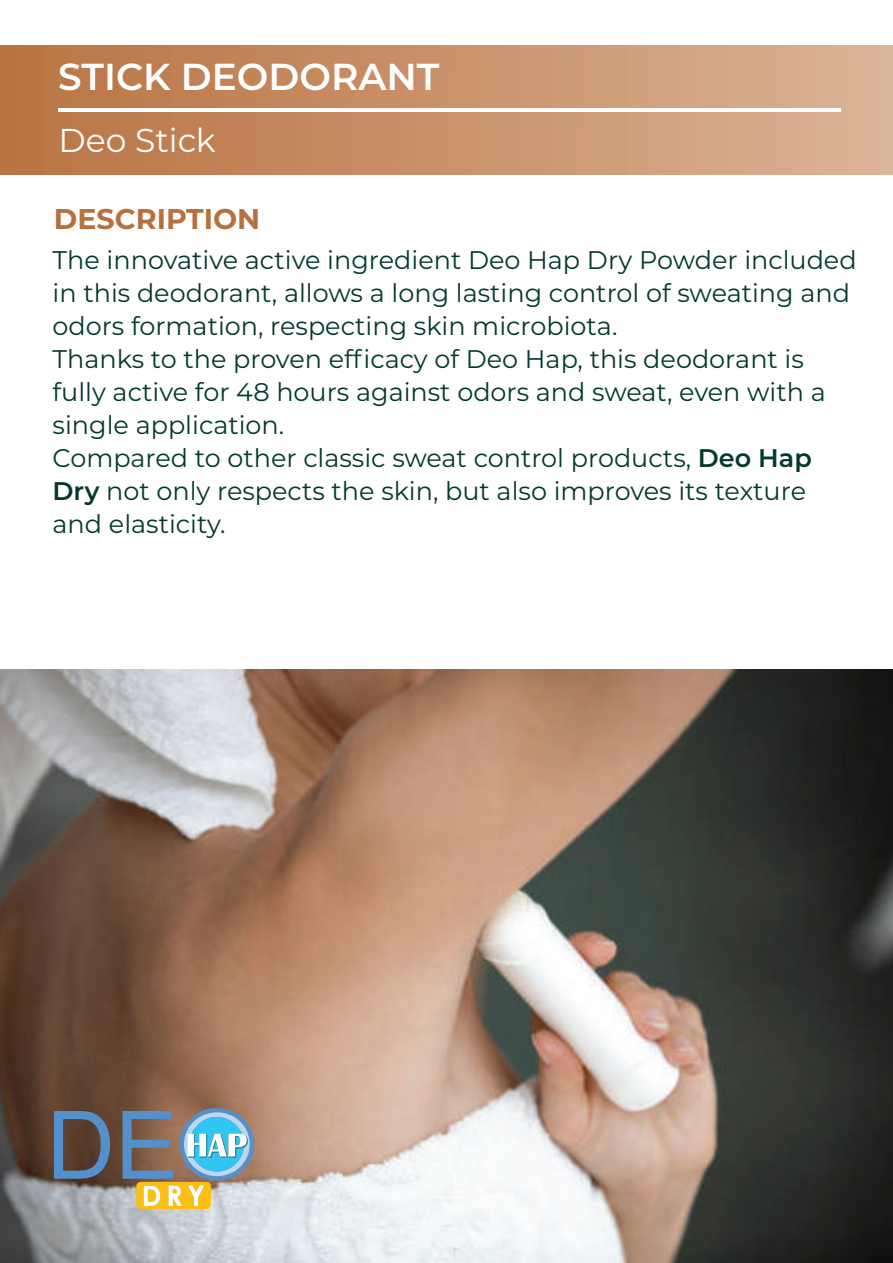
<style>
.page{position:relative;width:893px;height:1263px;background:#fff}
.page>*{position:absolute;margin:0;border:0;box-sizing:border-box;transform-origin:0 0}
.t1{font:600 37.5px "Montserrat";color:#fff}
.t2{font:33px "Montserrat";color:#fff}
.t3{font:700 28.5px "Montserrat";color:#b76f3e}
.t4{font:25.5px/33px "Montserrat";color:#03392e}
.s1{font-weight:600}
</style>
<div class="page">
<div style="left:0;top:46px;width:893px;height:129px;background:linear-gradient(to right,#ba7444,#dbb598)"></div>
<hr style="left:58px;top:109px;width:783px;height:3px;background:#fff">
<img style="left:0;top:670px;width:893px;height:593px">
<svg style="left:54px;top:1111px;width:56px;height:68px"></svg>
<svg style="left:122px;top:1107px;width:132px;height:102px"></svg>
<h1 class="t1" style="left:58px;top:50px;width:383px">STICK DEODORANT</h1>
<p class="t2" style="left:59px;top:117px;width:159px">Deo Stick</p>
<p class="t3" style="left:54px;top:198px;width:208px">DESCRIPTION</p>
<p class="t4" style="left:53px;top:242px;width:806px">The innovative active ingredient Deo Hap Dry Powder included in this deodorant, allows a long lasting control of sweating and odors formation, respecting skin microbiota.<br>Thanks to the proven efficacy of Deo Hap, this deodorant is fully active for 48 hours against odors and sweat, even with a single application.<br>Compared to other classic sweat control products, <span class="s1">Deo Hap Dry</span> not only respects the skin, but also improves its texture and elasticity.</p>
</div>
